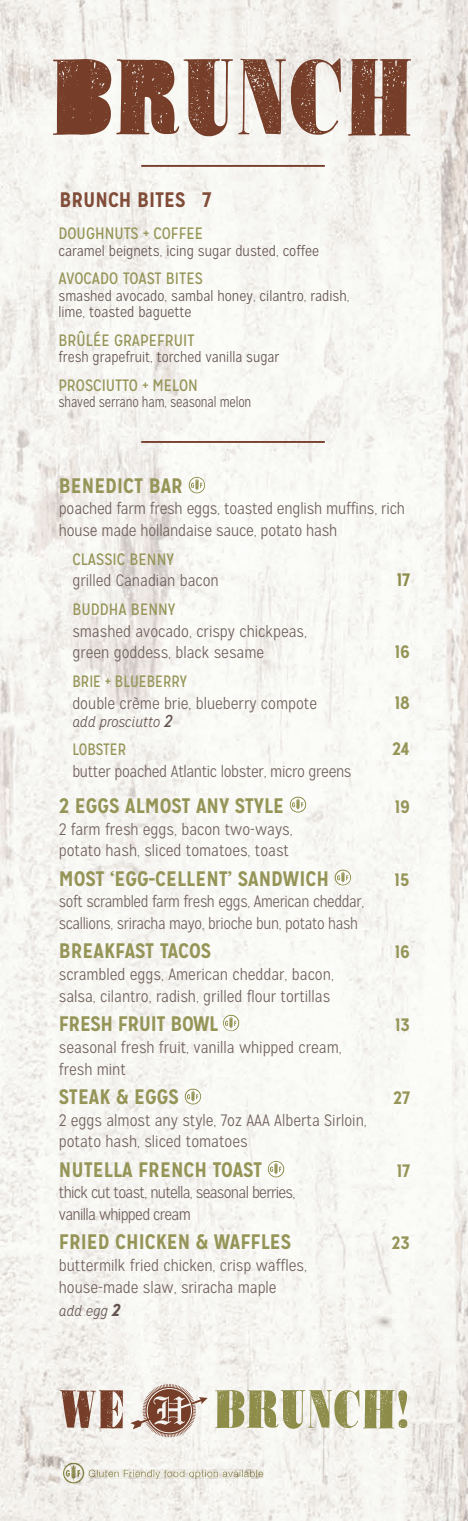
<style>
.page{position:relative;width:468px;height:1521px;background:#fff}
.page>*{position:absolute;margin:0;border:0;box-sizing:border-box;transform-origin:0 0}
.t1{font:54px "BRIEREGULAR";color:#8d8c49}
.t2{font:54px "BRIEREGULAR";color:#763e29}
.t3{font:700 21px "Mission Gothic";color:#959558}
.t4{font:700 21px "Mission Gothic";letter-spacing:-.02em;color:#959558}
.t5{font:700 21px "Mission Gothic";color:#814c38}
.t6{font:700 18px "Mission Gothic";color:#959558}
.t7{font:700 18px "Mission Gothic";color:#8d8c49}
.t8{font:300 16.5px/21.8px "Mission Gothic";color:#6f5f59}
.t9{font:300 16.5px/21.8px "Mission Gothic";letter-spacing:-.02em;color:#6f5f59}
.t10{font:16.5px "Mission Gothic";color:#959558}
.t11{font:300 16.5px/21.8px "Mission Gothic";letter-spacing:-.04em;color:#6f5f59}
.t12{font:16.5px "Mission Gothic";color:#959558;scale:.94 1}
.t13{font:300 15px/16.5px "Mission Gothic";color:#63534e}
.t14{font:300 15px "Mission Gothic";color:#63534e;scale:.9 1}
.t15{font:italic 300 15px "Mission Gothic";color:#63534e}
.s1{font-weight:400;font-size:17.25px}
.s2{font-weight:700;font-size:17.25px}
</style>
<div class="page">
<img style="left:0;top:0;width:468px;height:1521px">
<svg style="left:53px;top:58px;width:358px;height:79px"></svg>
<img style="left:189px;top:477px;width:16px;height:17px;border-radius:8px">
<img style="left:290px;top:796px;width:16px;height:17px;border-radius:8px">
<img style="left:334px;top:869px;width:17px;height:17px;border-radius:8px">
<img style="left:223px;top:1015px;width:17px;height:16px;border-radius:8px">
<img style="left:185px;top:1088px;width:16px;height:17px;border-radius:8px">
<img style="left:268px;top:1161px;width:16px;height:17px;border-radius:8px">
<svg style="left:130px;top:1384px;width:78px;height:53px"></svg>
<svg style="left:89px;top:1470px;width:174px;height:9px;background:#d7d4c4"></svg>
<img style="left:63px;top:1463px;width:22px;height:21px;border-radius:11px">
<hr style="left:141px;top:165px;width:184px;height:2px;background:#763e29">
<hr style="left:141px;top:441px;width:184px;height:2px;background:#763e29">
<svg style="left:0;top:0;width:5px;height:5px"></svg>
<svg style="left:0;top:1516px;width:5px;height:5px"></svg>
<svg style="left:463px;top:0;width:5px;height:5px"></svg>
<svg style="left:463px;top:1516px;width:5px;height:5px"></svg>
<p class="t5" style="left:59px;top:187px;width:153px">BRUNCH BITES 7</p>
<p class="t10" style="left:58px;top:223px;width:146px">DOUGHNUTS + COFFEE</p>
<p class="t13" style="left:58px;top:242px;width:262px">caramel beignets, icing sugar dusted, coffee</p>
<p class="t10" style="left:58px;top:268px;width:146px">AVOCADO TOAST BITES</p>
<p class="t13" style="left:58px;top:287px;width:292px">smashed avocado, sambal honey, cilantro, radish, lime, toasted baguette</p>
<p class="t10" style="left:58px;top:330px;width:138px">BRÛLÉE GRAPEFRUIT</p>
<p class="t13" style="left:58px;top:349px;width:222px">fresh grapefruit, torched vanilla sugar</p>
<p class="t10" style="left:58px;top:375px;width:141px">PROSCIUTTO + MELON</p>
<p class="t14" style="left:58px;top:393px;width:216px">shaved serrano ham, seasonal melon</p>
<p class="t3" style="left:59px;top:472px;width:126px">BENEDICT BAR</p>
<p class="t8" style="left:59px;top:498px;width:348px">poached farm fresh eggs, toasted english muffins, rich house made hollandaise sauce, potato hash</p>
<p class="t10" style="left:72px;top:549px;width:103px">CLASSIC BENNY</p>
<p class="t8" style="left:72px;top:570px;width:148px">grilled Canadian bacon</p>
<p class="t7" style="left:397px;top:569px;width:14px">17</p>
<p class="t10" style="left:72px;top:599px;width:105px">BUDDHA BENNY</p>
<p class="t8" style="left:72px;top:620px;width:236px">smashed avocado, crispy chickpeas, green goddess, black sesame</p>
<p class="t6" style="left:395px;top:641px;width:16px">16</p>
<p class="t12" style="left:72px;top:671px;width:123px">BRIE + BLUEBERRY</p>
<p class="t8" style="left:72px;top:692px;width:246px">double crème brie, blueberry compote</p>
<p class="t6" style="left:395px;top:691px;width:16px">18</p>
<p class="t15" style="left:72px;top:713px;width:101px">add prosciutto <span class="s1">2</span></p>
<p class="t12" style="left:72px;top:740px;width:59px">LOBSTER</p>
<p class="t6" style="left:392px;top:738px;width:19px">24</p>
<p class="t9" style="left:72px;top:761px;width:281px">butter poached Atlantic lobster, micro greens</p>
<p class="t3" style="left:59px;top:792px;width:227px">2 EGGS ALMOST ANY STYLE</p>
<p class="t6" style="left:395px;top:795px;width:16px">19</p>
<p class="t8" style="left:59px;top:818px;width:235px">2 farm fresh eggs, bacon two-ways, potato hash, sliced tomatoes, toast</p>
<p class="t3" style="left:59px;top:865px;width:272px">MOST ‘EGG-CELLENT’ SANDWICH</p>
<p class="t6" style="left:395px;top:868px;width:16px">15</p>
<p class="t9" style="left:59px;top:891px;width:307px">soft scrambled farm fresh eggs, American cheddar, scallions, sriracha mayo, brioche bun, potato hash</p>
<p class="t3" style="left:59px;top:938px;width:154px">BREAKFAST TACOS</p>
<p class="t6" style="left:395px;top:941px;width:16px">16</p>
<p class="t8" style="left:59px;top:964px;width:277px">scrambled eggs, American cheddar, bacon, salsa, cilantro, radish, grilled flour tortillas</p>
<p class="t4" style="left:59px;top:1011px;width:161px">FRESH FRUIT BOWL</p>
<p class="t6" style="left:396px;top:1014px;width:16px">13</p>
<p class="t8" style="left:59px;top:1037px;width:284px">seasonal fresh fruit, vanilla whipped cream, fresh mint</p>
<p class="t3" style="left:59px;top:1083px;width:122px">STEAK &amp; EGGS</p>
<p class="t6" style="left:393px;top:1086px;width:18px">27</p>
<p class="t8" style="left:59px;top:1109px;width:310px">2 eggs almost any style, 7oz AAA Alberta Sirloin, potato hash, sliced tomatoes</p>
<p class="t3" style="left:59px;top:1156px;width:205px">NUTELLA FRENCH TOAST</p>
<p class="t6" style="left:397px;top:1159px;width:14px">17</p>
<p class="t11" style="left:59px;top:1182px;width:238px">thick cut toast, nutella, seasonal berries, vanilla whipped cream</p>
<p class="t3" style="left:59px;top:1229px;width:234px">FRIED CHICKEN &amp; WAFFLES</p>
<p class="t6" style="left:392px;top:1232px;width:20px">23</p>
<p class="t8" style="left:59px;top:1255px;width:250px">buttermilk fried chicken, crisp waffles, house-made slaw, sriracha maple</p>
<p class="t15" style="left:59px;top:1302px;width:63px">add egg <span class="s2">2</span></p>
<h1 class="t2" style="left:59px;top:1375px;width:68px">WE</h1>
<h1 class="t1" style="left:214px;top:1375px;width:197px">BRUNCH!</h1>
</div>
